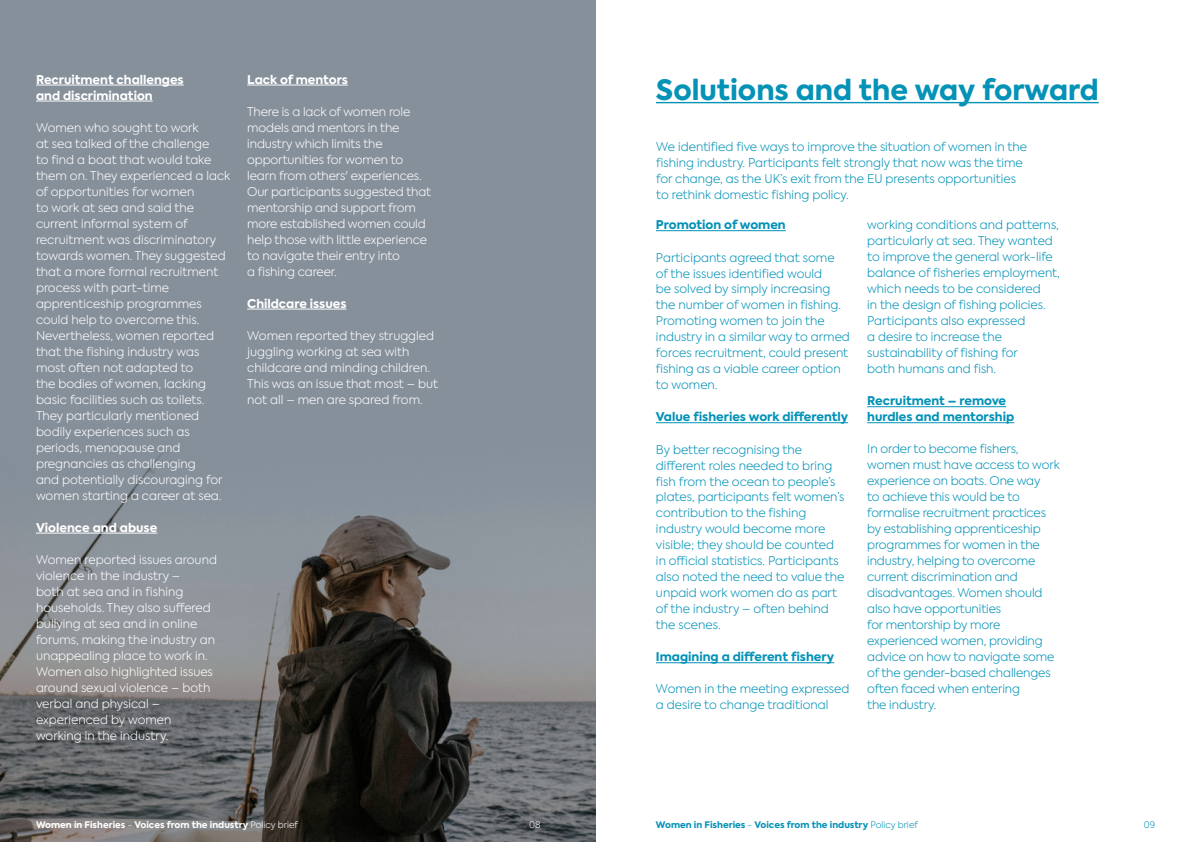
<style>
.page{position:relative;width:1191px;height:842px;background:#fff}
.page>*{position:absolute;margin:0;border:0;box-sizing:border-box;transform-origin:0 0}
.t1{font:800 28px "Axiforma";color:#0492b7}
.t2{font:300 12px/16px "Axiforma";color:#0492b7}
.t3{font:300 12px/16px "Axiforma";color:#fff}
.t4{font:800 12px/16px "Axiforma";color:#0492b7}
.t5{font:800 12px/16px "Axiforma";color:#fff}
.t6{font:800 9px "Axiforma";color:#fff}
.t7{font:800 9px "Axiforma";color:#0492b7}
.t8{font:300 9px "Axiforma";color:#fff}
.t9{font:300 9px "Axiforma";color:#0492b7}
.s1{font-weight:300}
</style>
<div class="page">
<svg style="left:0;top:0;width:595px;height:842px;fill:#86909b"></svg>
<hr style="left:36px;top:85px;width:148px;height:1px;background:#fff">
<hr style="left:36px;top:101px;width:117px;height:1px;background:#fff">
<hr style="left:36px;top:533px;width:121px;height:1px;background:#fff">
<hr style="left:247px;top:85px;width:101px;height:1px;background:#fff">
<hr style="left:247px;top:309px;width:99px;height:1px;background:#fff">
<hr style="left:656px;top:102px;width:442px;height:1px;background:#0492b7">
<hr style="left:656px;top:230px;width:130px;height:1px;background:#0492b7">
<hr style="left:656px;top:422px;width:192px;height:1px;background:#0492b7">
<hr style="left:656px;top:662px;width:178px;height:1px;background:#0492b7">
<hr style="left:867px;top:406px;width:139px;height:1px;background:#0492b7">
<hr style="left:867px;top:422px;width:147px;height:1px;background:#0492b7">
<p class="t5" style="left:36px;top:72px;width:149px">Recruitment challenges and discrimination</p>
<p class="t3" style="left:36px;top:119px;width:196px">Women who sought to work<br>at sea talked of the challenge<br>to find a boat that would take them on. They experienced a lack of opportunities for women<br>to work at sea and said the current informal system of recruitment was discriminatory towards women. They suggested that a more formal recruitment process with part-time apprenticeship programmes could help to overcome this.<br>Nevertheless, women reported that the fishing industry was most often not adapted to<br>the bodies of women, lacking basic facilities such as toilets.<br>They particularly mentioned bodily experiences such as periods, menopause and pregnancies as challenging<br>and potentially discouraging for women starting a career at sea.</p>
<p class="t5" style="left:36px;top:520px;width:123px">Violence and abuse</p>
<p class="t3" style="left:36px;top:551px;width:182px">Women reported issues around violence in the industry –<br>both at sea and in fishing households. They also suffered bullying at sea and in online forums, making the industry an unappealing place to work in.<br>Women also highlighted issues around sexual violence – both verbal and physical – experienced by women working in the industry.</p>
<p class="t5" style="left:247px;top:72px;width:102px">Lack of mentors</p>
<p class="t3" style="left:247px;top:103px;width:185px">There is a lack of women role models and mentors in the industry which limits the opportunities for women to learn from others' experiences.<br>Our participants suggested that mentorship and support from more established women could help those with little experience to navigate their entry into<br>a fishing career.</p>
<p class="t5" style="left:247px;top:296px;width:101px">Childcare issues</p>
<p class="t3" style="left:247px;top:327px;width:192px">Women reported they struggled juggling working at sea with childcare and minding children.<br>This was an issue that most – but not all – men are spared from.</p>
<h1 class="t1" style="left:656px;top:70px;width:444px">Solutions and the way forward</h1>
<p class="t2" style="left:656px;top:139px;width:372px">We identified five ways to improve the situation of women in the fishing industry. Participants felt strongly that now was the time for change, as the UK’s exit from the EU presents opportunities to rethink domestic fishing policy.</p>
<p class="t4" style="left:656px;top:217px;width:131px">Promotion of women</p>
<p class="t2" style="left:656px;top:249px;width:195px">Participants agreed that some<br>of the issues identified would<br>be solved by simply increasing the number of women in fishing.<br>Promoting women to join the industry in a similar way to armed forces recruitment, could present fishing as a viable career option to women.</p>
<p class="t4" style="left:656px;top:409px;width:194px">Value fisheries work differently</p>
<p class="t2" style="left:656px;top:441px;width:190px">By better recognising the different roles needed to bring fish from the ocean to people’s plates, participants felt women’s contribution to the fishing industry would become more visible; they should be counted in official statistics. Participants also noted the need to value the unpaid work women do as part of the industry – often behind the scenes.</p>
<p class="t4" style="left:656px;top:649px;width:180px">Imagining a different fishery</p>
<p class="t2" style="left:656px;top:681px;width:195px">Women in the meeting expressed a desire to change traditional</p>
<p class="t2" style="left:867px;top:217px;width:194px">working conditions and patterns, particularly at sea. They wanted to improve the general work-life balance of fisheries employment, which needs to be considered<br>in the design of fishing policies.<br>Participants also expressed<br>a desire to increase the sustainability of fishing for<br>both humans and fish.</p>
<p class="t4" style="left:867px;top:393px;width:148px">Recruitment – remove hurdles and mentorship</p>
<p class="t2" style="left:867px;top:441px;width:194px">In order to become fishers, women must have access to work experience on boats. One way<br>to achieve this would be to formalise recruitment practices by establishing apprenticeship programmes for women in the industry, helping to overcome current discrimination and disadvantages. Women should also have opportunities<br>for mentorship by more experienced women, providing advice on how to navigate some of the gender-based challenges often faced when entering<br>the industry.</p>
<p class="t6" style="left:36px;top:818px;width:263px">Women in Fisheries <span class="s1">-</span> Voices from the industry <span class="s1">Policy brief</span></p>
<p class="t8" style="left:529px;top:819px;width:13px">08</p>
<p class="t7" style="left:656px;top:818px;width:263px">Women in Fisheries <span class="s1">-</span> Voices from the industry <span class="s1">Policy brief</span></p>
<p class="t9" style="left:1143px;top:819px;width:13px">09</p>
</div>
